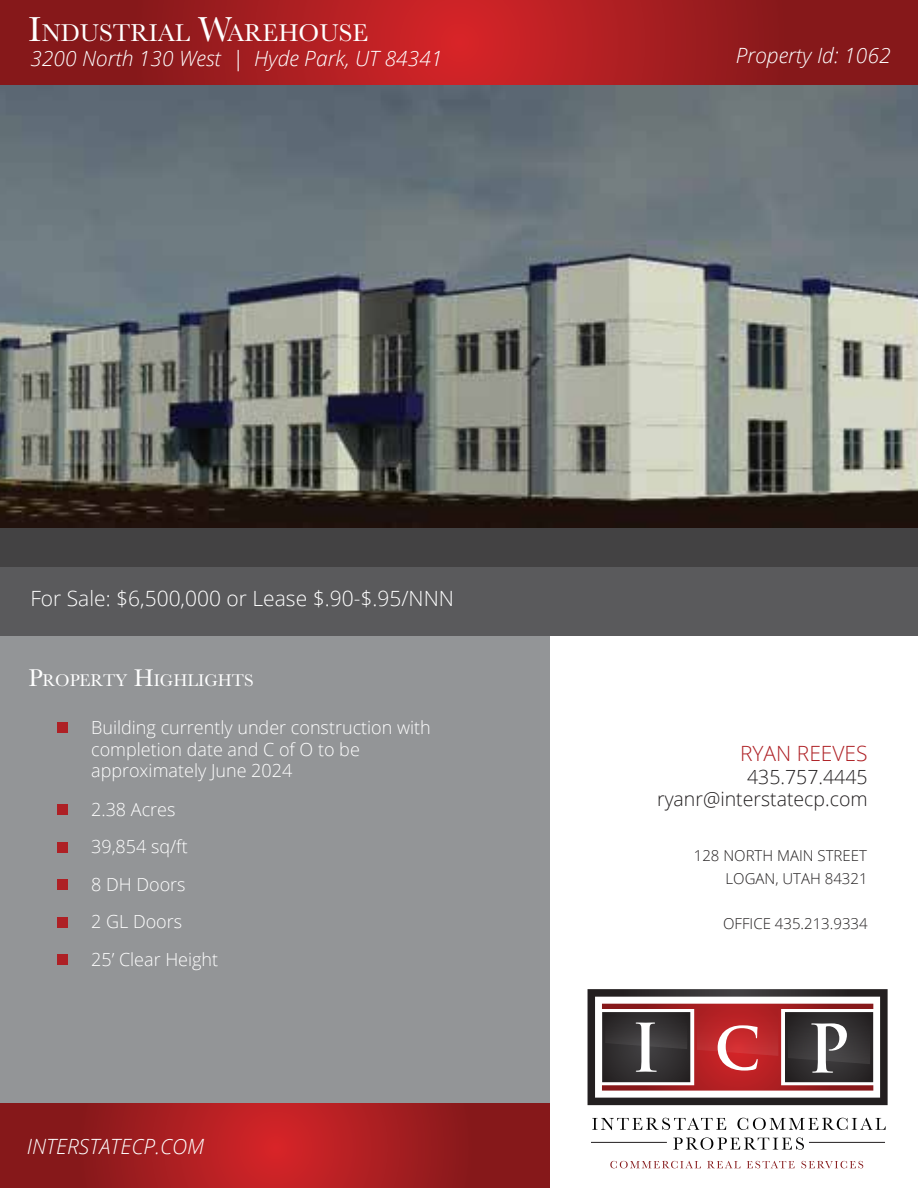
<style>
.page{position:relative;width:918px;height:1188px;background:#fff}
.page>*{position:absolute;margin:0;border:0;box-sizing:border-box;transform-origin:0 0}
.t1{font:25.2px "Baskerville";color:#fff}
.t2{font:italic 300 21px "Open Sans";color:#fff}
.t3{font:300 21px "Open Sans";color:#fff}
.t4{font:300 21px "Open Sans";color:#ae2025}
.t5{font:300 19.5px/22.5px "Open Sans";color:#221f20;text-align:right}
.t6{font:300 18px/37.5px "Open Sans";color:#fff}
.t7{font:17.55px "Baskerville";color:#fff}
.t8{font:300 15px/22.5px "Open Sans";color:#221f20;text-align:right}
.s1{font-size:36px}
.s2{font-size:25.05px}
</style>
<div class="page">
<div style="left:1px;top:619px;width:549px;height:569px;background:#939597"></div>
<svg style="left:592px;top:1118px;width:134px;height:12px"></svg>
<svg style="left:737px;top:1118px;width:149px;height:12px"></svg>
<svg style="left:673px;top:1137px;width:131px;height:13px"></svg>
<hr style="left:809px;top:1142px;width:76px;height:1px;background:#221f20">
<hr style="left:591px;top:1142px;width:76px;height:1px;background:#221f20">
<svg style="left:588px;top:989px;width:300px;height:116px"></svg>
<svg style="left:605px;top:1015px;width:82px;height:34px;background:#464445"></svg>
<svg style="left:697px;top:1006px;width:81px;height:50px;background:#c03739"></svg>
<svg style="left:788px;top:1015px;width:82px;height:49px;background:#525051"></svg>
<svg style="left:610px;top:1161px;width:91px;height:7px"></svg>
<svg style="left:707px;top:1161px;width:33px;height:7px"></svg>
<svg style="left:747px;top:1161px;width:48px;height:7px"></svg>
<svg style="left:801px;top:1161px;width:62px;height:7px"></svg>
<svg style="left:1px;top:0;width:917px;height:86px;background:#a11d20"></svg>
<div style="left:1px;top:527px;width:917px;height:41px;background:#434243"></div>
<div style="left:1px;top:567px;width:917px;height:69px;background:#5a5a5c"></div>
<svg style="left:1px;top:1104px;width:549px;height:84px;background:#a11c1f"></svg>
<div style="left:57px;top:723px;width:11px;height:10px;background:#ae2025"></div>
<div style="left:57px;top:804px;width:11px;height:10px;background:#ae2025"></div>
<div style="left:57px;top:842px;width:11px;height:10px;background:#ae2025"></div>
<div style="left:57px;top:880px;width:11px;height:10px;background:#ae2025"></div>
<div style="left:57px;top:917px;width:11px;height:10px;background:#ae2025"></div>
<div style="left:57px;top:955px;width:11px;height:10px;background:#ae2025"></div>
<img style="left:0;top:86px;width:918px;height:441px">
<h1 class="t1" style="left:28px;top:17px;width:341px"><span class="s1">I</span>NDUSTRIAL <span class="s1">W</span>AREHOUSE</h1>
<p class="t2" style="left:30px;top:44px;width:414px">3200 North 130 West | Hyde Park, UT 84341</p>
<p class="t2" style="left:736px;top:41px;width:156px">Property Id: 1062</p>
<p class="t3" style="left:30px;top:584px;width:425px">For Sale: $6,500,000 or Lease $.90-$.95/NNN</p>
<p class="t7" style="left:28px;top:669px;width:227px"><span class="s2">P</span>ROPERTY <span class="s2">H</span>IGHLIGHTS</p>
<p class="t6" style="left:91px;top:716px;width:341px;line-height:21.6px">Building currently under construction with completion date and C of O to be approximately June 2024</p>
<p class="t6" style="left:91px;top:790px;width:86px">2.38 Acres</p>
<p class="t6" style="left:91px;top:827px;width:129px">39,854 sq/ft<br>8 DH Doors<br>2 GL Doors<br>25’ Clear Height</p>
<p class="t2" style="left:27px;top:1132px;width:179px">INTERSTATECP.COM</p>
<p class="t4" style="left:740px;top:739px;width:129px">RYAN REEVES</p>
<p class="t5" style="left:657px;top:765px;width:212px">435.757.4445 ryanr@interstatecp.com</p>
<p class="t8" style="left:694px;top:844px;width:175px">128 NORTH MAIN STREET<br>LOGAN, UTAH 84321</p>
<p class="t8" style="left:723px;top:912px;width:146px">OFFICE 435.213.9334</p>
</div>
